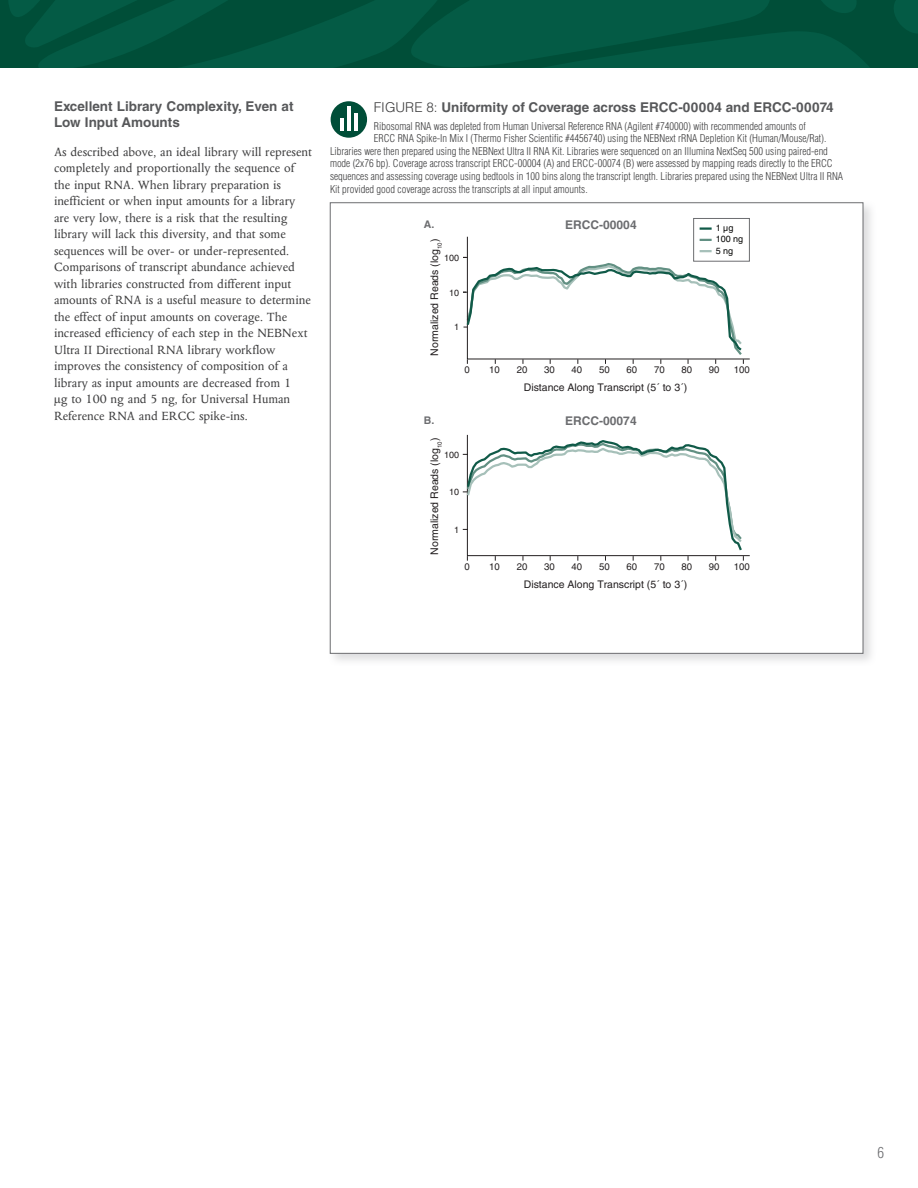
<style>
.page{position:relative;width:918px;height:1188px;background:#fff}
.page>*{position:absolute;margin:0;border:0;box-sizing:border-box;transform-origin:0 0}
.t1{font:300 condensed 15px "Helvetica LT Std";color:#6c6d70}
.Intro_Text_Mkt_Sht_0{font:13.5px/16.5px "Columbus MT Pro";color:#3e3e3f}
.Intro_Text_Mkt_Sht_0-2{font:700 13.5px/16.2px "Helvetica LT Std";color:#57585a}
.t2{font:700 12px "Helvetica LT Std";color:#6c6d70}
.t3{font:300 condensed 10.5px "Helvetica LT Std";color:#3e3e3f}
.t4{font:10.5px "Helvetica LT Std";color:#231f20}
.t5{font:700 10.5px "Helvetica LT Std";color:#6c6d70}
.t6{font:9.6px "Helvetica LT Std";color:#231f20}
.t7{font:9px "Helvetica LT Std";color:#231f20}
.t8{font:9px/11.2px "Helvetica LT Std";color:#050504}
.s1{font-weight:300;color:#3e3e3f}
</style>
<div class="page">
<svg style="left:0;top:0;width:918px;height:68px;background:#02553f"></svg>
<div style="left:331px;top:101px;width:36px;height:37px;background:#004e38;border-radius:50%"></div>
<hr style="left:347px;top:106px;width:4px;height:25px;background:#fff">
<hr style="left:340px;top:118px;width:4px;height:13px;background:#fff">
<hr style="left:354px;top:113px;width:4px;height:18px;background:#fff">
<div style="left:327px;top:200px;width:550px;height:467px;background:#a8a9ad;opacity:.4"></div>
<div style="left:330px;top:202px;width:533px;height:452px;background:#fff;border:1px solid #6c6d70"></div>
<svg style="left:700px;top:227px;width:12px;height:3px"></svg>
<div style="left:693px;top:218px;width:57px;height:43px;border:1px solid #6c6d70"></div>
<svg style="left:464px;top:236px;width:286px;height:128px"></svg>
<svg style="left:463px;top:435px;width:287px;height:126px"></svg>
<p class="Intro_Text_Mkt_Sht_0-2" style="left:54px;top:98px;width:241px">Excellent Library Complexity, Even at<br>Low Input Amounts</p>
<p class="Intro_Text_Mkt_Sht_0" style="left:54px;top:144px;width:260px">As described above, an ideal library will represent completely and proportionally the sequence of the input RNA. When library preparation is inefficient or when input amounts for a library are very low, there is a risk that the resulting library will lack this diversity, and that some sequences will be over- or under-represented.<br>Comparisons of transcript abundance achieved with libraries constructed from different input amounts of RNA is a useful measure to determine the effect of input amounts on coverage. The increased efficiency of each step in the NEBNext Ultra II Directional RNA library workflow improves the consistency of composition of a library as input amounts are decreased from 1<br>µg to 100 ng and 5 ng, for Universal Human Reference RNA and ERCC spike-ins.</p>
<p class="Intro_Text_Mkt_Sht_0-2" style="left:374px;top:99px;width:462px"><span class="s1">FIGURE 8:</span> Uniformity of Coverage across ERCC-00004 and ERCC-00074</p>
<p class="t3" style="left:374px;top:119px;width:434px">Ribosomal RNA was depleted from Human Universal Reference RNA (Agilent #740000) with recommended amounts of</p>
<p class="t3" style="left:374px;top:132px;width:454px">ERCC RNA Spike-In Mix I (Thermo Fisher Scientific #4456740) using the NEBNext rRNA Depletion Kit (Human/Mouse/Rat).</p>
<p class="t3" style="left:330px;top:145px;width:499px">Libraries were then prepared using the NEBNext Ultra II RNA Kit. Libraries were sequenced on an Illumina NextSeq 500 using paired-end</p>
<p class="t3" style="left:330px;top:157px;width:504px">mode (2x76 bp). Coverage across transcript ERCC-00004 (A) and ERCC-00074 (B) were assessed by mapping reads directly to the ERCC</p>
<p class="t3" style="left:330px;top:170px;width:515px">sequences and assessing coverage using bedtools in 100 bins along the transcript length. Libraries prepared using the NEBNext Ultra II RNA</p>
<p class="t3" style="left:330px;top:182px;width:259px">Kit provided good coverage across the transcripts at all input amounts.</p>
<p class="t5" style="left:424px;top:218px;width:12px">A.</p>
<p class="t4" style="left:428px;top:356px;width:119px;rotate:-90deg">Normalized Reads (log<sub>10</sub>)</p>
<p class="t7" style="left:444px;top:253px;width:17px">100</p>
<p class="t7" style="left:449px;top:287px;width:12px">10</p>
<p class="t7" style="left:454px;top:322px;width:7px">1</p>
<p class="t2" style="left:565px;top:218px;width:73px">ERCC-00004</p>
<p class="t8" style="left:716px;top:222px;width:29px">1 µg<br>100 ng<br>5 ng</p>
<p class="t6" style="left:464px;top:364px;width:7px">0</p>
<p class="t6" style="left:489px;top:364px;width:12px">10</p>
<p class="t6" style="left:517px;top:364px;width:12px">20</p>
<p class="t6" style="left:544px;top:364px;width:12px">30</p>
<p class="t6" style="left:572px;top:364px;width:12px">40</p>
<p class="t6" style="left:599px;top:364px;width:12px">50</p>
<p class="t6" style="left:627px;top:364px;width:12px">60</p>
<p class="t6" style="left:654px;top:364px;width:12px">70</p>
<p class="t6" style="left:682px;top:364px;width:12px">80</p>
<p class="t6" style="left:709px;top:364px;width:12px">90</p>
<p class="t6" style="left:734px;top:364px;width:17px">100</p>
<p class="t5" style="left:424px;top:414px;width:12px">B.</p>
<p class="t4" style="left:428px;top:555px;width:119px;rotate:-90deg">Normalized Reads (log<sub>10</sub>)</p>
<p class="t7" style="left:444px;top:449px;width:17px">100</p>
<p class="t7" style="left:449px;top:487px;width:12px">10</p>
<p class="t7" style="left:454px;top:525px;width:7px">1</p>
<p class="t4" style="left:524px;top:381px;width:165px">Distance Along Transcript (5´ to 3´)</p>
<p class="t2" style="left:565px;top:413px;width:73px">ERCC-00074</p>
<p class="t6" style="left:464px;top:561px;width:7px">0</p>
<p class="t6" style="left:489px;top:561px;width:12px">10</p>
<p class="t6" style="left:517px;top:561px;width:12px">20</p>
<p class="t6" style="left:544px;top:561px;width:12px">30</p>
<p class="t6" style="left:572px;top:561px;width:12px">40</p>
<p class="t6" style="left:599px;top:561px;width:12px">50</p>
<p class="t6" style="left:627px;top:561px;width:12px">60</p>
<p class="t6" style="left:654px;top:561px;width:12px">70</p>
<p class="t6" style="left:682px;top:561px;width:12px">80</p>
<p class="t6" style="left:709px;top:561px;width:12px">90</p>
<p class="t6" style="left:734px;top:561px;width:17px">100</p>
<p class="t4" style="left:524px;top:578px;width:165px">Distance Along Transcript (5´ to 3´)</p>
<p class="t1" style="left:878px;top:1143px;width:8px">6</p>
</div>
